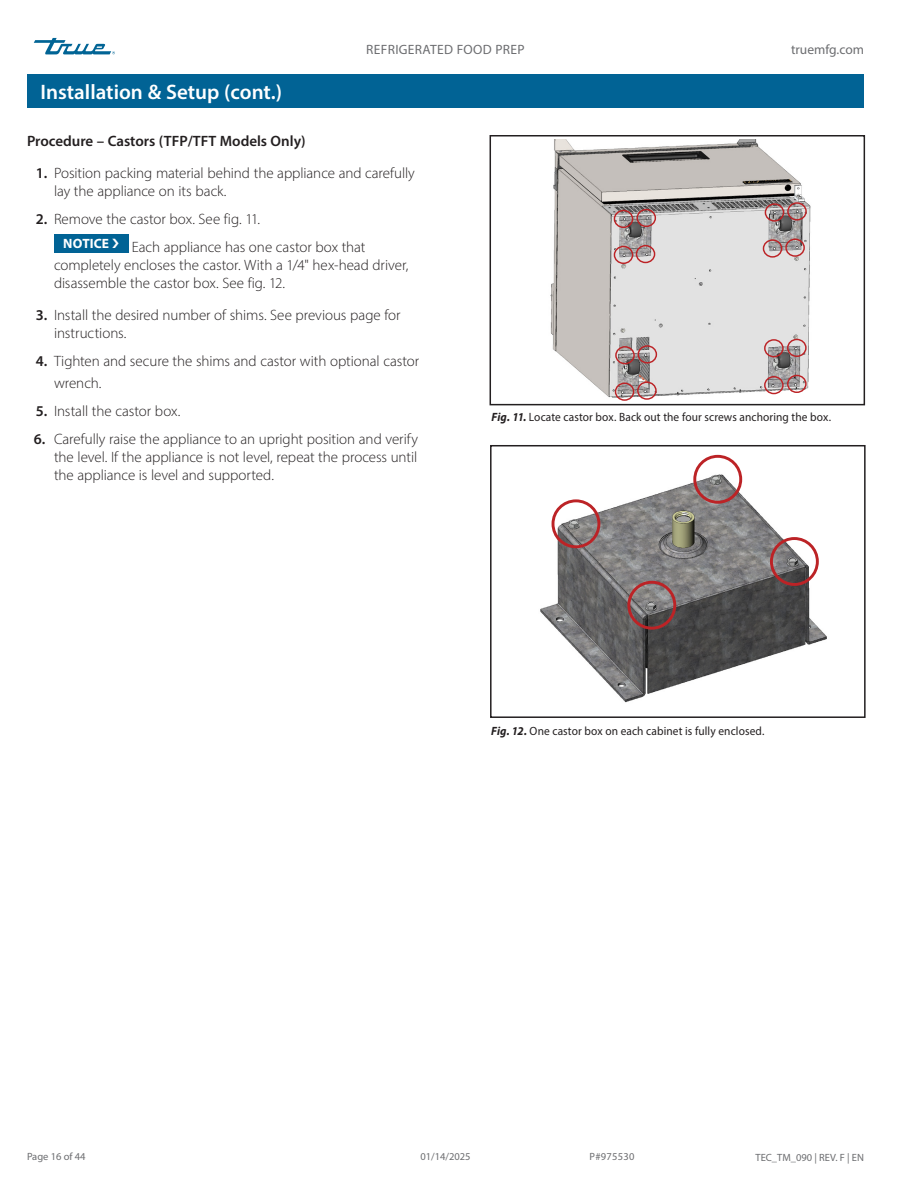
<style>
.page{position:relative;width:918px;height:1188px;background:#fff}
.page>*{position:absolute;margin:0;border:0;box-sizing:border-box;transform-origin:0 0}
.t1{font:600 21px "Myriad Pro";color:#fff}
.t2{font:300 15px/18px "Myriad Pro";letter-spacing:-.005em;color:#231f20}
.t3{font:600 15px "Myriad Pro";color:#231f20}
.t4{font:13.5px "Myriad Pro";letter-spacing:.025em;color:#6c6d70}
.t5{font:13.5px "Myriad Pro";color:#6c6d70}
.t6{font:700 13.5px "Myriad Pro";letter-spacing:.005em;color:#fff}
.t7{font:12px "Myriad Pro";letter-spacing:.01em;color:#231f20;scale:.95 1}
.t8{font:10.5px "Myriad Pro";color:#6c6d70}
.s1{font-weight:600}
.s2{font-weight:700;font-style:italic}
</style>
<div class="page">
<svg style="left:34px;top:38px;width:81px;height:16px"></svg>
<div style="left:27px;top:74px;width:837px;height:34px;background:#016395"></div>
<div style="left:54px;top:234px;width:74px;height:18px;background:#016395"></div>
<img style="left:550px;top:139px;width:261px;height:261px">
<div style="left:490px;top:135px;width:375px;height:270px;border:2px solid #231f20"></div>
<img style="left:540px;top:454px;width:287px;height:249px">
<div style="left:490px;top:445px;width:376px;height:273px;border:2px solid #231f20"></div>
<div style="left:693px;top:455px;width:49px;height:49px;border:3px solid #bc2326;border-radius:50%"></div>
<div style="left:770px;top:537px;width:49px;height:49px;border:3px solid #bc2326;border-radius:50%"></div>
<div style="left:627px;top:581px;width:49px;height:49px;border:3px solid #bc2326;border-radius:50%"></div>
<div style="left:552px;top:499px;width:48px;height:49px;border:3px solid #bc2326;border-radius:50%"></div>
<div style="left:785px;top:239px;width:20px;height:18px;border:1px solid #bc2326;border-radius:50%"></div>
<div style="left:787px;top:375px;width:20px;height:18px;border:1px solid #bc2326;border-radius:50%"></div>
<div style="left:637px;top:381px;width:20px;height:19px;border:1px solid #bc2326;border-radius:50%"></div>
<div style="left:636px;top:245px;width:19px;height:18px;border:1px solid #bc2326;border-radius:50%"></div>
<div style="left:787px;top:202px;width:20px;height:19px;border:1px solid #bc2326;border-radius:50%"></div>
<div style="left:787px;top:339px;width:20px;height:18px;border:1px solid #bc2326;border-radius:50%"></div>
<div style="left:638px;top:345px;width:19px;height:19px;border:1px solid #bc2326;border-radius:50%"></div>
<div style="left:636px;top:209px;width:20px;height:18px;border:1px solid #bc2326;border-radius:50%"></div>
<div style="left:765px;top:203px;width:19px;height:19px;border:1px solid #bc2326;border-radius:50%"></div>
<div style="left:764px;top:339px;width:20px;height:18px;border:1px solid #bc2326;border-radius:50%"></div>
<div style="left:615px;top:346px;width:20px;height:18px;border:1px solid #bc2326;border-radius:50%"></div>
<div style="left:614px;top:210px;width:19px;height:18px;border:1px solid #bc2326;border-radius:50%"></div>
<div style="left:763px;top:239px;width:19px;height:19px;border:1px solid #bc2326;border-radius:50%"></div>
<div style="left:764px;top:376px;width:20px;height:18px;border:1px solid #bc2326;border-radius:50%"></div>
<div style="left:615px;top:383px;width:19px;height:18px;border:1px solid #bc2326;border-radius:50%"></div>
<div style="left:614px;top:246px;width:19px;height:18px;border:1px solid #bc2326;border-radius:50%"></div>
<p class="t4" style="left:366px;top:42px;width:160px">REFRIGERATED FOOD PREP</p>
<p class="t5" style="left:791px;top:42px;width:74px">truemfg.com</p>
<h1 class="t1" style="left:40px;top:79px;width:243px">Installation &amp; Setup (cont.)</h1>
<p class="t3" style="left:27px;top:132px;width:280px">Procedure – Castors (TFP/TFT Models Only)</p>
<p class="t2" style="left:54px;top:164px;width:362px;text-indent:-18px"><span class="s1">1.</span> Position packing material behind the appliance and carefully lay the appliance on its back.</p>
<p class="t2" style="left:36px;top:210px;width:226px"><span class="s1">2.</span> Remove the castor box. See fig. 11.</p>
<p class="t6" style="left:63px;top:235px;width:47px">NOTICE</p>
<p class="t2" style="left:54px;top:238px;width:356px;text-indent:78px">Each appliance has one castor box that completely encloses the castor. With a 1/4" hex-head driver, disassemble the castor box. See fig. 12.</p>
<p class="t2" style="left:54px;top:306px;width:348px;text-indent:-18px"><span class="s1">3.</span> Install the desired number of shims. See previous page for instructions.</p>
<p class="t2" style="left:54px;top:350px;width:367px;line-height:21.6px;text-indent:-18px"><span class="s1">4.</span> Tighten and secure the shims and castor with optional castor wrench.</p>
<p class="t2" style="left:36px;top:402px;width:146px"><span class="s1">5.</span> Install the castor box.</p>
<p class="t2" style="left:54px;top:430px;width:365px;text-align:justify;text-indent:-20px"><span class="s1">6.</span> Carefully raise the appliance to an upright position and verify the level. If the appliance is not level, repeat the process until the appliance is level and supported.</p>
<p class="t7" style="left:492px;top:410px;width:359px"><span class="s2">Fig. 11.</span> Locate castor box. Back out the four screws anchoring the box.</p>
<p class="t7" style="left:491px;top:724px;width:289px"><span class="s2">Fig. 12.</span> One castor box on each cabinet is fully enclosed.</p>
<p class="t8" style="left:27px;top:1150px;width:60px">Page 16 of 44</p>
<p class="t8" style="left:420px;top:1150px;width:52px">01/14/2025</p>
<p class="t8" style="left:590px;top:1150px;width:46px">P#975530</p>
<p class="t8" style="left:756px;top:1151px;width:110px">TEC_TM_090 | REV. F | EN</p>
</div>
